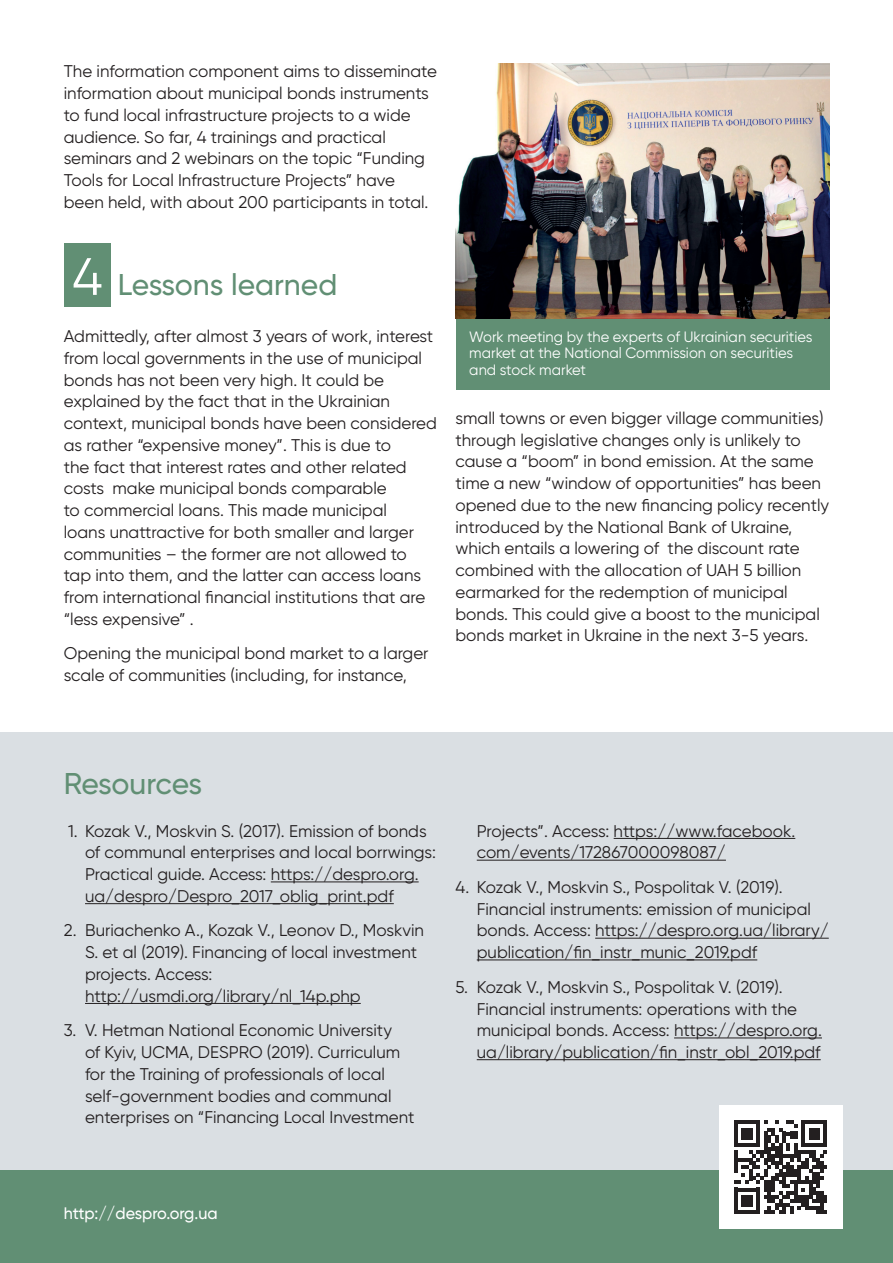
<style>
.page{position:relative;width:893px;height:1263px;background:#fff}
.page>*{position:absolute;margin:0;border:0;box-sizing:border-box;transform-origin:0 0}
.t1{font:500 30px "Gilroy";letter-spacing:-.005em;color:#618f74}
.t2{font:16.95px/21.8px "Gilroy";color:#231f20}
.t3{font:500 16.65px "Gilroy";color:#fff}
.t4{font:15px/16.5px "Gilroy";color:#fff}
.s1{font-weight:400;font-size:52.5px;color:#fff}
</style>
<div class="page">
<div style="left:64px;top:243px;width:47px;height:64px;background:#618f74"></div>
<div style="left:0;top:732px;width:893px;height:440px;background:#dadfe3"></div>
<div style="left:0;top:1170px;width:893px;height:93px;background:#618f74"></div>
<div style="left:719px;top:1105px;width:123px;height:124px;background:#fff"></div>
<svg style="left:734px;top:1120px;width:93px;height:94px"></svg>
<img style="left:455px;top:64px;width:375px;height:255px">
<hr style="left:271px;top:881px;width:148px;height:1px;background:#231f20">
<hr style="left:85px;top:903px;width:309px;height:1px;background:#231f20">
<hr style="left:85px;top:1003px;width:276px;height:1px;background:#231f20">
<hr style="left:614px;top:838px;width:181px;height:1px;background:#231f20">
<hr style="left:477px;top:860px;width:249px;height:1px;background:#231f20">
<hr style="left:595px;top:938px;width:234px;height:1px;background:#231f20">
<hr style="left:477px;top:959px;width:280px;height:1px;background:#231f20">
<hr style="left:674px;top:1037px;width:148px;height:1px;background:#231f20">
<hr style="left:477px;top:1059px;width:344px;height:1px;background:#231f20">
<div style="left:457px;top:319px;width:373px;height:70px;background:#618f74"></div>
<p class="t2" style="left:64px;top:60px;width:375px">The information component aims to disseminate information about municipal bonds instruments to fund local infrastructure projects to a wide audience. So far, 4 trainings and practical seminars and 2 webinars on the topic “Funding Tools for Local Infrastructure Projects” have been held, with about 200 participants in total.</p>
<h1 class="t1" style="left:72px;top:266px;width:267px"><span class="s1">4</span> Lessons learned</h1>
<p class="t2" style="left:64px;top:325px;width:375px">Admittedly, after almost 3 years of work, interest from local governments in the use of municipal bonds has not been very high. It could be explained by the fact that in the Ukrainian context, municipal bonds have been considered as rather “expensive money”. This is due to<br>the fact that interest rates and other related costs make municipal bonds comparable<br>to commercial loans. This made municipal<br>loans unattractive for both smaller and larger communities – the former are not allowed to tap into them, and the latter can access loans from international financial institutions that are “less expensive” .</p>
<p class="t2" style="left:64px;top:642px;width:366px">Opening the municipal bond market to a larger scale of communities (including, for instance,</p>
<p class="t4" style="left:469px;top:328px;width:345px">Work meeting by the experts of Ukrainian securities market at the National Commission on securities and stock market</p>
<p class="t2" style="left:455px;top:407px;width:375px">small towns or even bigger village communities) through legislative changes only is unlikely to cause a “boom” in bond emission. At the same time a new “window of opportunities” has been opened due to the new financing policy recently introduced by the National Bank of Ukraine, which entails a lowering of the discount rate combined with the allocation of UAH 5 billion earmarked for the redemption of municipal bonds. This could give a boost to the municipal bonds market in Ukraine in the next 3-5 years.</p>
<h1 class="t1" style="left:64px;top:765px;width:140px">Resources</h1>
<p class="t2" style="left:85px;top:820px;width:352px;text-indent:-17px">1. Kozak V., Moskvin S. (2017). Emission of bonds of communal enterprises and local borrwings:<br>Practical guide. Access: https://despro.org. ua/despro/Despro_2017_oblig_print.pdf</p>
<p class="t2" style="left:85px;top:919px;width:340px;text-indent:-21px">2. Buriachenko A., Kozak V., Leonov D., Moskvin S. et al (2019). Financing of local investment projects. Access: http://usmdi.org/library/nl_14p.php</p>
<p class="t2" style="left:85px;top:1019px;width:331px;text-indent:-21px">3. V. Hetman National Economic University<br>of Kyiv, UCMA, DESPRO (2019). Curriculum for the Training of professionals of local self-government bodies and communal enterprises on “Financing Local Investment</p>
<p class="t2" style="left:477px;top:820px;width:320px">Projects”. Access: https://www.facebook. com/events/172867000098087/</p>
<p class="t2" style="left:477px;top:876px;width:353px;text-indent:-21px">4. Kozak V., Moskvin S., Pospolitak V. (2019).<br>Financial instruments: emission of municipal bonds. Access: https://despro.org.ua/library/ publication/fin_instr_munic_2019.pdf</p>
<p class="t2" style="left:477px;top:976px;width:347px;text-indent:-21px">5. Kozak V., Moskvin S., Pospolitak V. (2019).<br>Financial instruments: operations with the municipal bonds. Access: https://despro.org. ua/library/publication/fin_instr_obl_2019.pdf</p>
<p class="t3" style="left:64px;top:1202px;width:155px">http://despro.org.ua</p>
</div>
